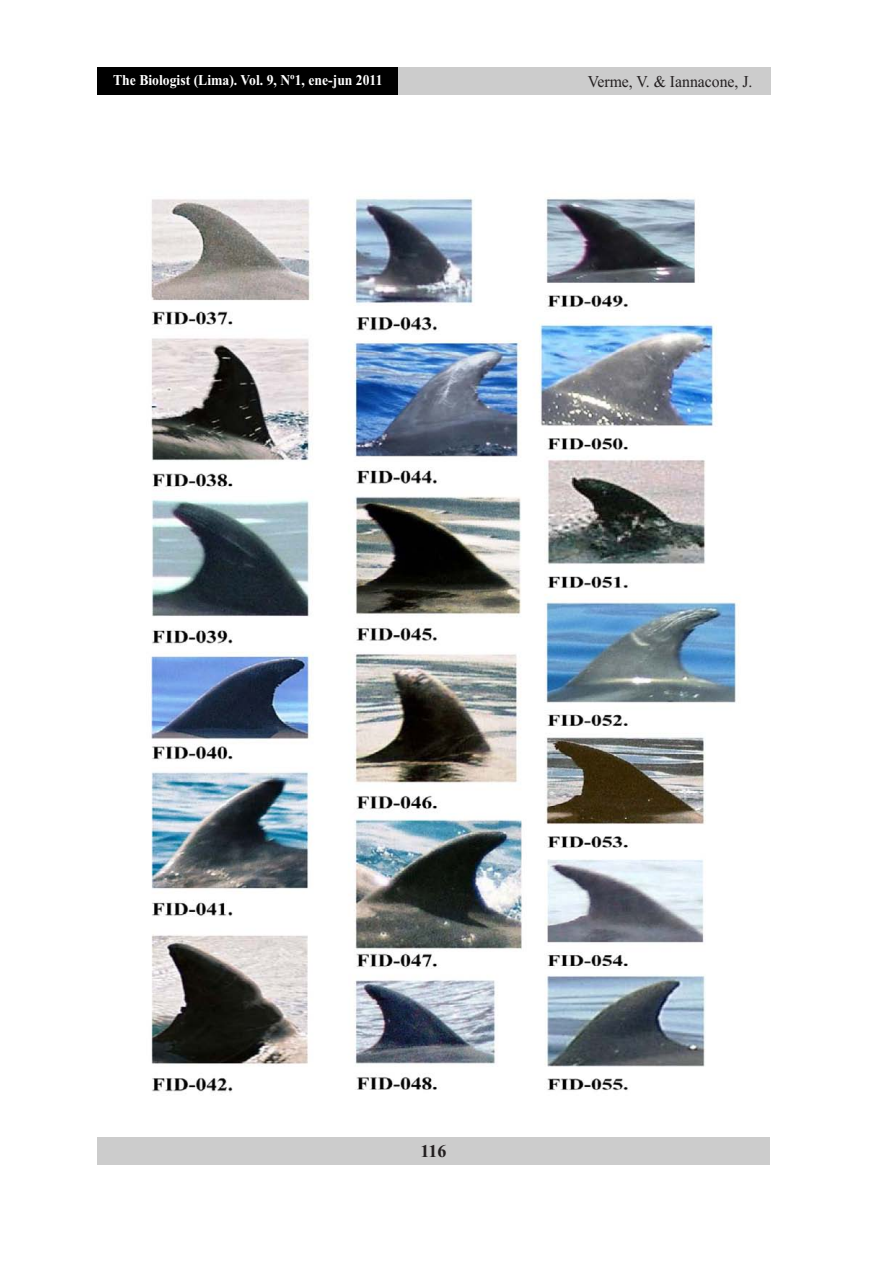
<style>
.page{position:relative;width:893px;height:1263px;background:#fff}
.page>*{position:absolute;margin:0;border:0;box-sizing:border-box;transform-origin:0 0}
.t1{font:700 18px "Times New Roman";color:#231f20}
.t2{font:16.5px "Times New Roman";color:#231f20;scale:.95 1}
.t3{font:700 15px "Times New Roman";color:#fff;scale:.91 1}
</style>
<div class="page">
<img style="left:151px;top:197px;width:589px;height:896px">
<div style="left:97px;top:1137px;width:673px;height:27px;background:#ccc"></div>
<div style="left:97px;top:67px;width:674px;height:28px;background:#ccc"></div>
<div style="left:97px;top:67px;width:301px;height:28px;background:#000"></div>
<p class="t3" style="left:113px;top:75px;width:298px">The Biologist (Lima). Vol. 9, Nº1, ene-jun 2011</p>
<p class="t2" style="left:588px;top:76px;width:175px">Verme, V. &amp; Iannacone, J.</p>
<p class="t1" style="left:421px;top:1144px;width:28px">116</p>
</div>
